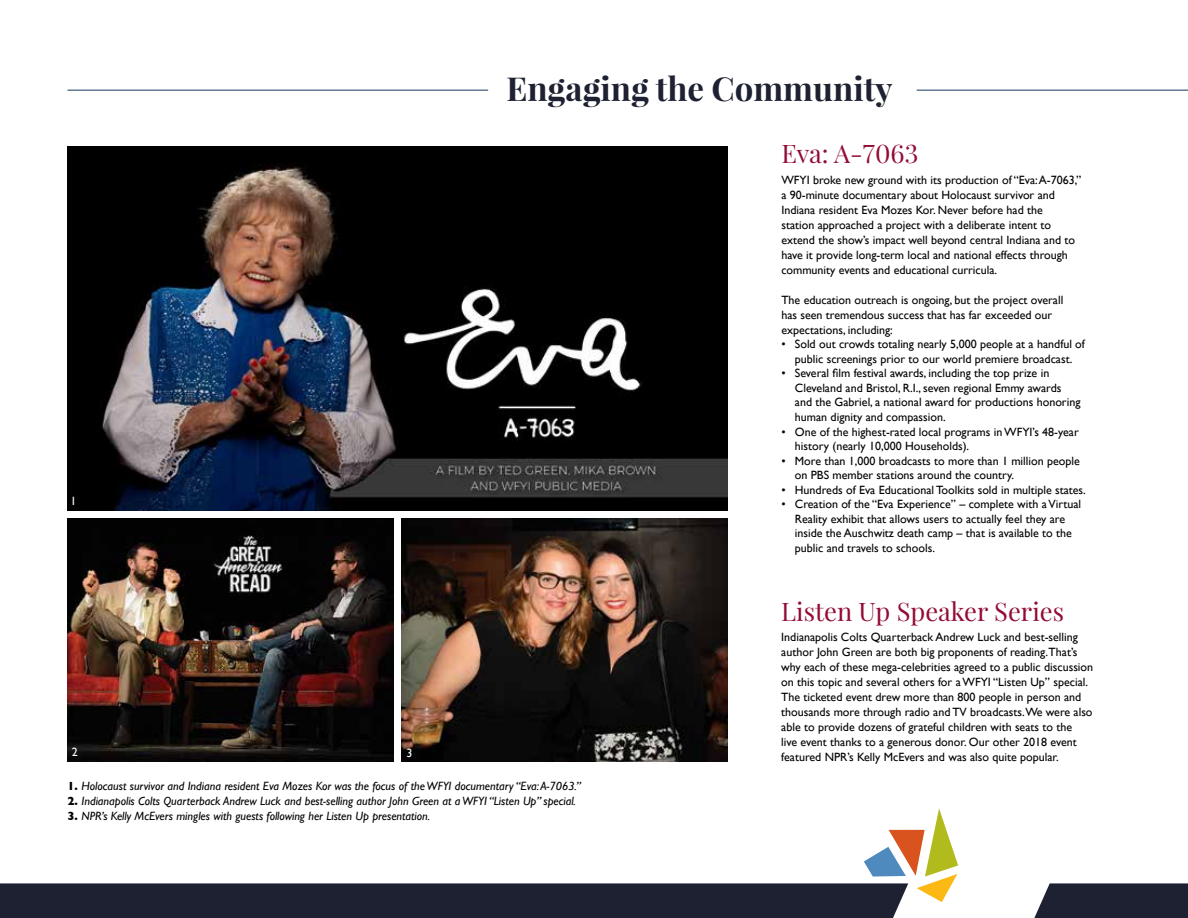
<style>
.page{position:relative;width:1188px;height:918px;background:#fff}
.page>*{position:absolute;margin:0;border:0;box-sizing:border-box;transform-origin:0 0}
.t1{font:700 33px "Playfair Display";color:#1d2131}
.t2{font:25.5px "Playfair Display";color:#920b34}
.t3{font:12px/15px "Gill Sans";color:#000}
.t4{font:italic 12px "Gill Sans";color:#000}
.t5{font:12px "Gill Sans";color:#fff}
.s1{font-weight:700;font-style:normal}
</style>
<div class="page">
<img style="left:68px;top:147px;width:660px;height:363px">
<img style="left:68px;top:518px;width:326px;height:243px">
<img style="left:402px;top:518px;width:326px;height:243px">
<hr style="left:917px;top:90px;width:271px;height:1px;background:#17365f">
<svg style="left:0;top:808px;width:958px;height:110px"></svg>
<svg style="left:1034px;top:883px;width:154px;height:35px;background:#2b2f3e"></svg>
<hr style="left:68px;top:90px;width:420px;height:1px;background:#17365f">
<p class="t5" style="left:70px;top:494px;width:7px">1</p>
<p class="t5" style="left:72px;top:745px;width:7px">2</p>
<p class="t5" style="left:406px;top:746px;width:7px">3</p>
<h1 class="t1" style="left:506px;top:67px;width:387px">Engaging the Community</h1>
<h2 class="t2" style="left:781px;top:138px;width:139px">Eva: A-7063</h2>
<p class="t3" style="left:781px;top:172px;width:301px">WFYI broke new ground with its production of “Eva: A-7063,” a 90-minute documentary about Holocaust survivor and Indiana resident Eva Mozes Kor. Never before had the<br>station approached a project with a deliberate intent to extend the show’s impact well beyond central Indiana and to have it provide long-term local and national effects through community events and educational curricula.</p>
<p class="t3" style="left:781px;top:292px;width:283px">The education outreach is ongoing, but the project overall has seen tremendous success that has far exceeded our expectations, including:</p>
<p class="t3" style="left:781px;top:337px;width:305px;line-height:14.5px;text-align:center">• Sold out crowds totaling nearly 5,000 people at a handful of public screenings prior to our world premiere broadcast.</p>
<p class="t3" style="left:795px;top:366px;width:287px;line-height:14.5px;text-indent:-14px">• Several film festival awards, including the top prize in Cleveland and Bristol, R.I., seven regional Emmy awards and the Gabriel, a national award for productions honoring human dignity and compassion.</p>
<p class="t3" style="left:795px;top:424px;width:285px;line-height:14.5px;text-indent:-14px">• One of the highest-rated local programs in WFYI’s 48-year history (nearly 10,000 Households).</p>
<p class="t3" style="left:795px;top:453px;width:286px;line-height:14.5px;text-indent:-14px">• More than 1,000 broadcasts to more than 1 million people on PBS member stations around the country.</p>
<p class="t3" style="left:781px;top:482px;width:306px">• Hundreds of Eva Educational Toolkits sold in multiple states.</p>
<p class="t3" style="left:795px;top:497px;width:288px;line-height:14.5px;text-indent:-14px">• Creation of the “Eva Experience” – complete with a Virtual Reality exhibit that allows users to actually feel they are inside the Auschwitz death camp – that is available to the public and travels to schools.</p>
<h2 class="t2" style="left:781px;top:595px;width:284px">Listen Up Speaker Series</h2>
<p class="t3" style="left:781px;top:630px;width:313px">Indianapolis Colts Quarterback Andrew Luck and best-selling author John Green are both big proponents of reading.That’s why each of these mega-celebrities agreed to a public discussion on this topic and several others for a WFYI “Listen Up” special.<br>The ticketed event drew more than 800 people in person and thousands more through radio and TV broadcasts.We were also able to provide dozens of grateful children with seats to the<br>live event thanks to a generous donor. Our other 2018 event featured NPR’s Kelly McEvers and was also quite popular.</p>
<p class="t4" style="left:68px;top:780px;width:515px"><span class="s1">1.</span> Holocaust survivor and Indiana resident Eva Mozes Kor was the focus of the WFYI documentary “Eva: A-7063.”</p>
<p class="t4" style="left:68px;top:795px;width:510px"><span class="s1">2.</span> Indianapolis Colts Quarterback Andrew Luck and best-selling author John Green at a WFYI “Listen Up” special.</p>
<p class="t4" style="left:68px;top:810px;width:364px"><span class="s1">3.</span> NPR’s Kelly McEvers mingles with guests following her Listen Up presentation.</p>
</div>
